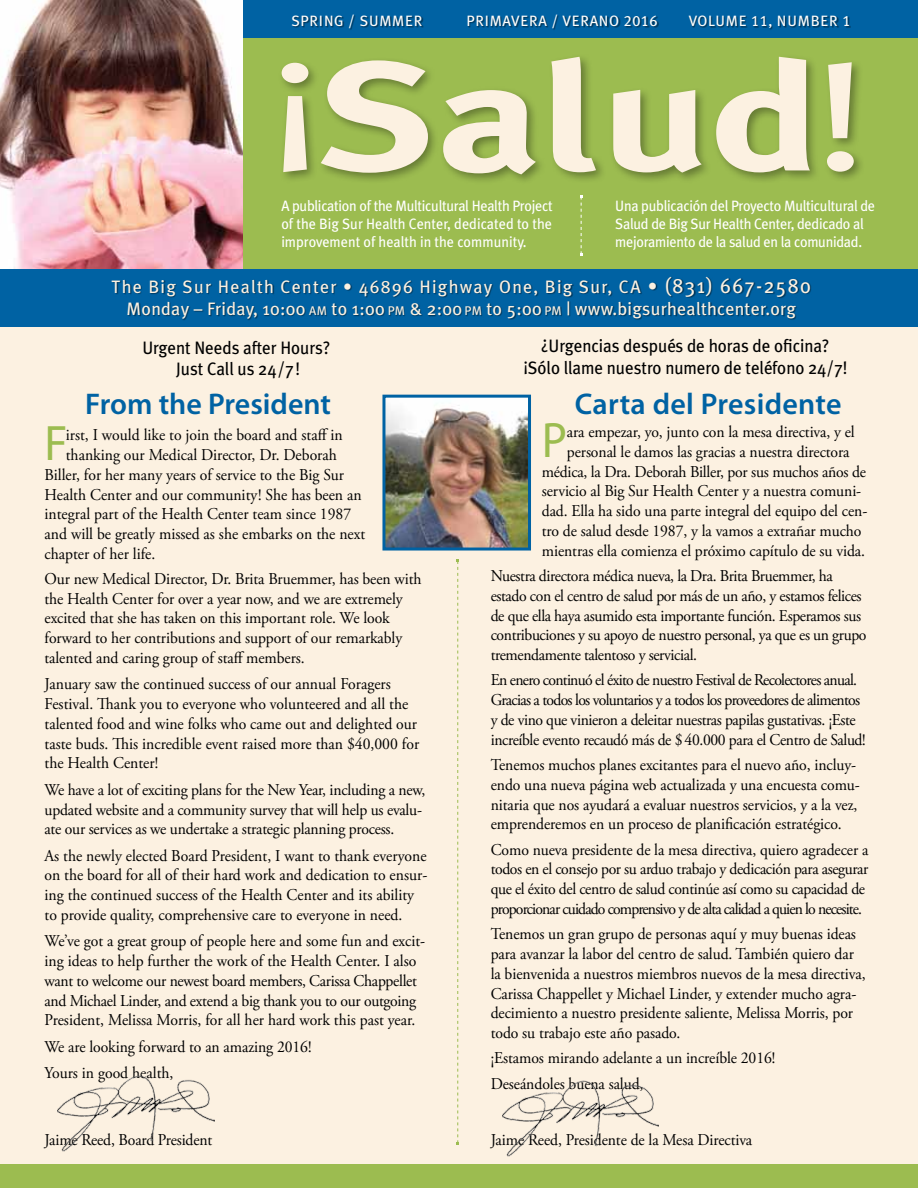
<style>
.page{position:relative;width:918px;height:1188px;background:#fff}
.page>*{position:absolute;margin:0;border:0;box-sizing:border-box;transform-origin:0 0}
.t1{font:700 153.75px "Meta Plus";letter-spacing:-.005em;color:#fcf1e1;scale:1.33 1}
.t2{font:50.1px "Myriad";color:#9cbc50;scale:.95 1}
.t3{font:600 30px "Myriad Pro";color:#0062a3}
.t4{font:18px/21.6px "Meta Plus";letter-spacing:.015em;color:#fcf1e1;text-align:center}
.t5{font:18px/21.6px "Meta Plus";letter-spacing:-.005em;color:#000;text-align:center;scale:.95 1}
.t6{font:16.5px/19.8px "Adobe Garamond Pro";letter-spacing:-.005em;color:#000;scale:.95 1}
.t7{font:16.5px/19.8px "Adobe Garamond Pro";letter-spacing:-.025em;color:#000;scale:.95 1}
.t8{font:16.5px/19.8px "Adobe Garamond Pro";letter-spacing:-.045em;color:#000;scale:.95 1}
.t9{font:15px/18px "Meta Plus";letter-spacing:-.02em;color:#fff;text-align:justify;scale:.95 1}
.t10{font:15px "Meta Plus Book Caps";letter-spacing:.04em;color:#fffdfa}
.s1{font-weight:400}
.s2{font-size:19.5px}
.s3{font-size:21px}
.s4{font-size:12.6px}
</style>
<div class="page">
<div style="left:0;top:322px;width:918px;height:866px;background:#fcf1e1"></div>
<div style="left:0;top:1164px;width:918px;height:24px;background:#9cbc50"></div>
<div style="left:243px;top:38px;width:675px;height:231px;background:#9cbc50"></div>
<div style="left:243px;top:0;width:675px;height:38px;background:#0062a3"></div>
<div style="left:292px;top:15px;width:132px;height:16px;background:#000;opacity:.45"></div>
<div style="left:468px;top:15px;width:191px;height:16px;background:#000;opacity:.45"></div>
<div style="left:689px;top:16px;width:162px;height:14px;background:#000;opacity:.45"></div>
<svg style="left:580px;top:195px;width:3px;height:61px"></svg>
<div style="left:0;top:269px;width:918px;height:58px;background:#0062a3"></div>
<div style="left:113px;top:277px;width:699px;height:44px;background:#000;opacity:.45"></div>
<div style="left:277px;top:53px;width:588px;height:133px;background:#000;opacity:.35"></div>
<svg style="left:456px;top:559px;width:3px;height:586px"></svg>
<img style="left:0;top:0;width:243px;height:269px">
<img style="left:58px;top:1075px;width:156px;height:77px">
<img style="left:502px;top:1080px;width:157px;height:76px">
<img style="left:386px;top:399px;width:141px;height:148px">
<div style="left:382px;top:395px;width:149px;height:156px;border:3px solid #0062a3"></div>
<p class="t10" style="left:291px;top:13px;width:133px">SPRING / SUMMER</p>
<p class="t10" style="left:466px;top:13px;width:193px">PRIMAVERA / VERANO 2016</p>
<p class="t10" style="left:689px;top:13px;width:163px">VOLUME 11, N UMBER 1</p>
<h1 class="t1" style="left:267px;top:28px;width:454px"><span class="s1">¡</span>Salud<span class="s1">!</span></h1>
<p class="t9" style="left:281px;top:197px;width:287px">A publication of the Multicultural Health Project of the Big Sur Health Center, dedicated to the improvement of health in the community.</p>
<p class="t9" style="left:615px;top:197px;width:275px;text-align:left">Una publicación del Proyecto Multicultural de<br>Salud de Big Sur Health Center, dedicado al mejoramiento de la salud en la comunidad.</p>
<p class="t4" style="left:112px;top:276px;width:701px">The Big Sur Health Center • 46896 Highway One, Big Sur, CA <span class="s2">•</span> <span class="s3">(831) 667-2580<br></span>Monday – Friday, 10:00 <span class="s4">AM</span> to 1:00 <span class="s4">PM</span> &amp; 2:00 <span class="s4">PM</span> to 5:00 <span class="s4">PM</span> | www.bigsurhealthcenter.org</p>
<p class="t5" style="left:142px;top:336px;width:199px">Urgent Needs after Hours?<br>Just Call us 24/7!</p>
<p class="t5" style="left:523px;top:335px;width:343px">¿Urgencias después de horas de oficina? ¡Sólo llame nuestro numero de teléfono 24/7!</p>
<h3 class="t3" style="left:85px;top:385px;width:247px">From the President</h3>
<h3 class="t3" style="left:575px;top:385px;width:268px">Carta del Presidente</h3>
<h2 class="t2" style="left:45px;top:418px;width:26px">F</h2>
<p class="t6" style="left:66px;top:426px;width:293px">irst, I would like to join the board and staff in</p>
<p class="t6" style="left:66px;top:446px;width:287px">thanking our Medical Director, Dr. Deborah</p>
<p class="t6" style="left:45px;top:465px;width:317px">Biller, for her many years of service to the Big Sur</p>
<p class="t6" style="left:45px;top:485px;width:335px">Health Center and our community! She has been an</p>
<p class="t6" style="left:45px;top:505px;width:324px">integral part of the Health Center team since 1987</p>
<p class="t6" style="left:45px;top:525px;width:339px">and will be greatly missed as she embarks on the next</p>
<p class="t6" style="left:45px;top:545px;width:118px">chapter of her life.</p>
<p class="t6" style="left:45px;top:569px;width:398px">Our new Medical Director, Dr. Brita Bruemmer, has been with the Health Center for over a year now, and we are extremely excited that she has taken on this important role. We look forward to her contributions and support of our remarkably talented and caring group of staff members.</p>
<p class="t6" style="left:45px;top:675px;width:396px">January saw the continued success of our annual Foragers Festival. Thank you to everyone who volunteered and all the talented food and wine folks who came out and delighted our taste buds. This incredible event raised more than $40,000 for the Health Center!</p>
<p class="t6" style="left:45px;top:780px;width:403px">We have a lot of exciting plans for the New Year, including a new, updated website and a community survey that will help us evalu&shy;ate our services as we undertake a strategic planning process.</p>
<p class="t6" style="left:45px;top:846px;width:404px">As the newly elected Board President, I want to thank everyone on the board for all of their hard work and dedication to ensur&shy;ing the continued success of the Health Center and its ability to provide quality, comprehensive care to everyone in need.</p>
<p class="t6" style="left:45px;top:932px;width:402px">We’ve got a great group of people here and some fun and excit&shy;ing ideas to help further the work of the Health Center. I also want to welcome our newest board members, Carissa Chappellet and Michael Linder, and extend a big thank you to our outgoing President, Melissa Morris, for all her hard work this past year.</p>
<p class="t6" style="left:45px;top:1034px;width:283px;line-height:26.2px">We are looking forward to an amazing 2016!<br>Yours in good health,</p>
<h2 class="t2" style="left:542px;top:415px;width:28px">P</h2>
<p class="t6" style="left:567px;top:422px;width:305px">ara empezar, yo, junto con la mesa directiva, y el</p>
<p class="t6" style="left:567px;top:442px;width:299px">personal le damos las gracias a nuestra directora</p>
<p class="t6" style="left:542px;top:462px;width:343px">médica, la Dra. Deborah Biller, por sus muchos años de</p>
<p class="t6" style="left:542px;top:482px;width:338px">servicio al Big Sur Health Center y a nuestra comuni-</p>
<p class="t6" style="left:542px;top:502px;width:344px">dad. Ella ha sido una parte integral del equipo del cen-</p>
<p class="t6" style="left:542px;top:521px;width:338px">tro de salud desde 1987, y la vamos a extrañar mucho</p>
<p class="t6" style="left:542px;top:541px;width:342px">mientras ella comienza el próximo capítulo de su vida.</p>
<p class="t7" style="left:491px;top:566px;width:397px">Nuestra directora médica nueva, la Dra. Brita Bruemmer, ha estado con el centro de salud por más de un año, y estamos felices de que ella haya asumido esta importante función. Esperamos sus contribuciones y su apoyo de nuestro personal, ya que es un grupo tremendamente talentoso y servicial.</p>
<p class="t8" style="left:491px;top:671px;width:396px">En enero continuó el éxito de nuestro Festival de Recolectores anual.<br>Gracias a todos los voluntarios y a todos los proveedores de alimentos y de vino que vinieron a deleitar nuestras papilas gustativas. ¡Este increíble evento recaudó más de $ 40.000 para el Centro de Salud!</p>
<p class="t6" style="left:491px;top:755px;width:390px">Tenemos muchos planes excitantes para el nuevo año, incluy&shy;endo una nueva página web actualizada y una encuesta comu&shy;nitaria que nos ayudará a evaluar nuestros servicios, y a la vez, emprenderemos en un proceso de planificación estratégico.</p>
<p class="t7" style="left:491px;top:840px;width:399px">Como nueva presidente de la mesa directiva, quiero agradecer a todos en el consejo por su arduo trabajo y dedicación para asegurar que el éxito del centro de salud continúe así como su capacidad de proporcionar cuidado comprensivo y de alta calidad a quien lo necesite.</p>
<p class="t6" style="left:491px;top:925px;width:396px">Tenemos un gran grupo de personas aquí y muy buenas ideas para avanzar la labor del centro de salud. También quiero dar la bienvenida a nuestros miembros nuevos de la mesa directiva, Carissa Chappellet y Michael Linder, y extender mucho agra&shy;decimiento a nuestro presidente saliente, Melissa Morris, por todo su trabajo este año pasado.</p>
<p class="t6" style="left:491px;top:1046px;width:301px;line-height:25.2px">¡Estamos mirando adelante a un increíble 2016!<br>Deseándoles buena salud,</p>
<p class="t6" style="left:45px;top:1130px;width:178px">Jaime Reed, Board President</p>
<p class="t6" style="left:491px;top:1131px;width:277px">Jaime Reed, Presidente de la Mesa Directiva</p>
</div>
